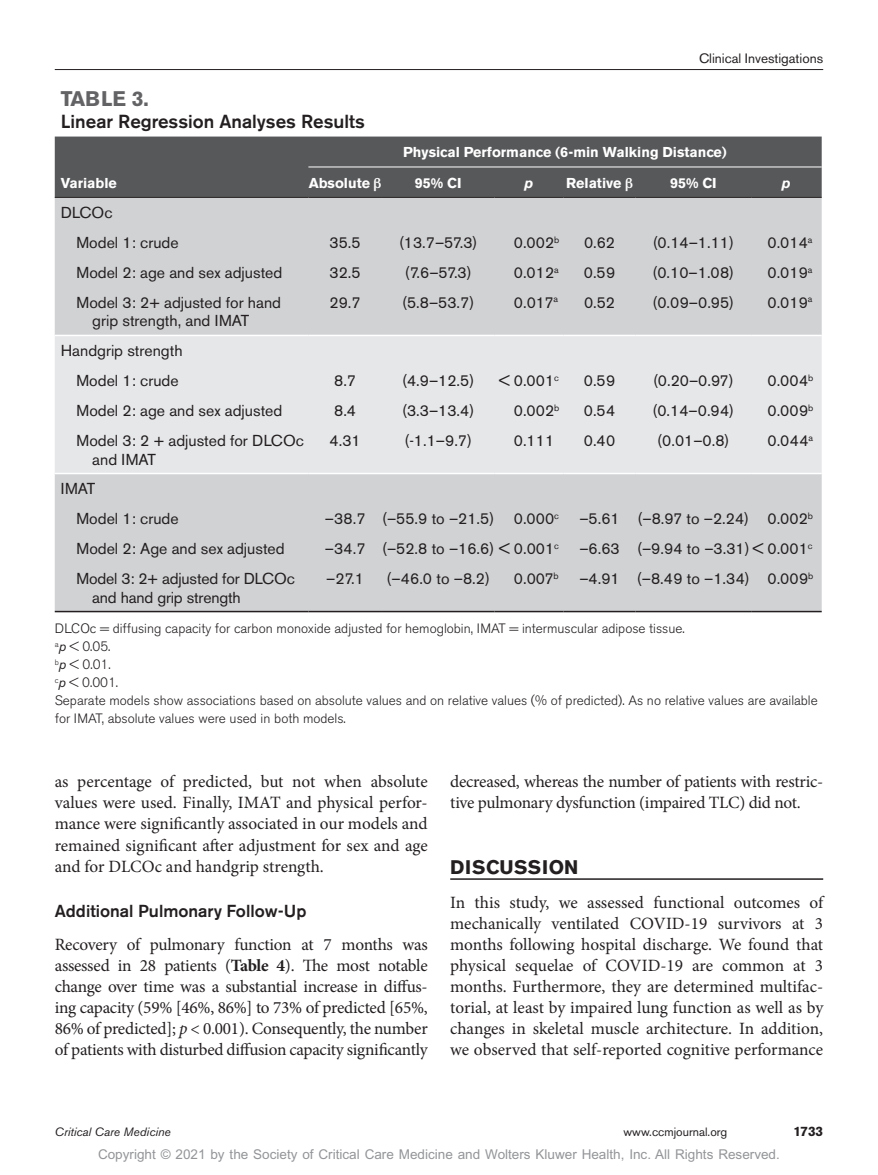
<style>
.page{position:relative;width:878px;height:1175px;background:#fff}
.page>*{position:absolute;margin:0;border:0;box-sizing:border-box;transform-origin:0 0}
.t1{font:700 21px "Akzidenz Grotesk BE";color:#636366}
.t2{font:700 19.5px "Akzidenz Grotesk BE";letter-spacing:.02em;color:#231f20}
.t3{font:500 18.75px "Akzidenz Grotesk BE";color:#231f20}
.t4{font:17.25px/21px "Minion Pro";letter-spacing:-.01em;color:#231f20;text-align:justify}
.t5{font:500 17.25px "Akzidenz Grotesk BE";color:#231f20}
.t6{font:15.75px/29.8px "Akzidenz Grotesk BE";color:#231f20}
.t7{font:700 14.25px "Akzidenz Grotesk BE";color:#fff}
.t8{font:italic 700 14.25px "Akzidenz Grotesk BE";color:#fff}
.t9{font:300 13.5px/18px "Akzidenz Grotesk BE";color:#231f20}
.t10{font:13.5px "Arial MT Std";color:#939598}
.t11{font:13.5px "Akzidenz Grotesk BE";color:#231f20}
.t12{font:700 13.5px "Akzidenz Grotesk BE";color:#231f20}
.t13{font:italic 12px "Akzidenz Grotesk BE";color:#231f20}
.t14{font:12px "Akzidenz Grotesk BE";color:#231f20}
.s1{font-family:"Gandhari Unicode"}
.s2{font-weight:400;font-style:italic}
.s3{font-weight:700}
.s4{font-style:italic}
</style>
<div class="page">
<hr style="left:55px;top:69px;width:768px;height:1px;background:#231f20">
<hr style="left:450px;top:878px;width:373px;height:1px;background:#231f20">
<div style="left:55px;top:136px;width:766px;height:61px;background:#57585a"></div>
<div style="left:55px;top:198px;width:766px;height:413px;background:#d1d2d4"></div>
<div style="left:55px;top:336px;width:766px;height:137px;background:#e6e7e9"></div>
<hr style="left:55px;top:197px;width:253px;height:1px;background:#231f20">
<hr style="left:308px;top:197px;width:74px;height:1px;background:#231f20">
<hr style="left:382px;top:197px;width:112px;height:1px;background:#231f20">
<hr style="left:494px;top:197px;width:69px;height:1px;background:#231f20">
<hr style="left:563px;top:197px;width:72px;height:1px;background:#231f20">
<hr style="left:635px;top:197px;width:116px;height:1px;background:#231f20">
<hr style="left:751px;top:197px;width:70px;height:1px;background:#231f20">
<hr style="left:55px;top:611px;width:253px;height:1px;background:#231f20">
<hr style="left:308px;top:611px;width:74px;height:1px;background:#231f20">
<hr style="left:382px;top:611px;width:112px;height:1px;background:#231f20">
<hr style="left:494px;top:611px;width:69px;height:1px;background:#231f20">
<hr style="left:563px;top:611px;width:72px;height:1px;background:#231f20">
<hr style="left:635px;top:611px;width:116px;height:1px;background:#231f20">
<hr style="left:751px;top:611px;width:70px;height:1px;background:#231f20">
<hr style="left:55px;top:335px;width:253px;height:1px;background:#fff">
<hr style="left:308px;top:335px;width:74px;height:1px;background:#fff">
<hr style="left:382px;top:335px;width:112px;height:1px;background:#fff">
<hr style="left:494px;top:335px;width:69px;height:1px;background:#fff">
<hr style="left:563px;top:335px;width:72px;height:1px;background:#fff">
<hr style="left:635px;top:335px;width:116px;height:1px;background:#fff">
<hr style="left:751px;top:335px;width:70px;height:1px;background:#fff">
<hr style="left:55px;top:473px;width:253px;height:1px;background:#fff">
<hr style="left:308px;top:473px;width:74px;height:1px;background:#fff">
<hr style="left:382px;top:473px;width:112px;height:1px;background:#fff">
<hr style="left:494px;top:473px;width:69px;height:1px;background:#fff">
<hr style="left:563px;top:473px;width:72px;height:1px;background:#fff">
<hr style="left:635px;top:473px;width:116px;height:1px;background:#fff">
<hr style="left:751px;top:473px;width:70px;height:1px;background:#fff">
<hr style="left:308px;top:167px;width:513px;height:1px;background:#fff">
<p class="t1" style="left:61px;top:86px;width:89px">TABLE 3.</p>
<p class="t3" style="left:61px;top:110px;width:305px">Linear Regression Analyses Results</p>
<p class="t11" style="left:699px;top:50px;width:126px">Clinical Investigations</p>
<p class="t7" style="left:403px;top:144px;width:325px">Physical Performance (6-min Walking Distance)</p>
<p class="t7" style="left:61px;top:174px;width:58px">Variable</p>
<p class="t6" style="left:76px;top:198px;width:104px;text-indent:-16px">DLCOc<br>Model 1: crude</p>
<p class="t7" style="left:309px;top:174px;width:74px">Absolute <span class="s1">β</span></p>
<p class="t7" style="left:415px;top:174px;width:48px">95% CI</p>
<p class="t8" style="left:524px;top:174px;width:10px">p</p>
<p class="t7" style="left:566px;top:174px;width:68px">Relative <span class="s1">β</span></p>
<p class="t7" style="left:670px;top:174px;width:48px">95% CI</p>
<p class="t8" style="left:782px;top:174px;width:10px">p</p>
<p class="t6" style="left:329px;top:228px;width:33px">35.5</p>
<p class="t6" style="left:399px;top:228px;width:80px">(13.7–57.3)</p>
<p class="t6" style="left:514px;top:228px;width:47px">0.002<sup>b</sup></p>
<p class="t6" style="left:584px;top:228px;width:33px">0.62</p>
<p class="t6" style="left:652px;top:228px;width:83px">(0.14–1.11)</p>
<p class="t6" style="left:767px;top:228px;width:46px">0.014<sup>a</sup></p>
<p class="t6" style="left:76px;top:257px;width:207px">Model 2: age and sex adjusted</p>
<p class="t6" style="left:329px;top:257px;width:33px">32.5</p>
<p class="t6" style="left:405px;top:257px;width:68px">(7.6–57.3)</p>
<p class="t6" style="left:514px;top:257px;width:46px">0.012<sup>a</sup></p>
<p class="t6" style="left:584px;top:257px;width:33px">0.59</p>
<p class="t6" style="left:652px;top:257px;width:83px">(0.10–1.08)</p>
<p class="t6" style="left:767px;top:257px;width:46px">0.019<sup>a</sup></p>
<p class="t6" style="left:92px;top:293px;width:190px;line-height:18.8px;text-indent:-16px">Model 3: 2+ adjusted for hand grip strength, and IMAT</p>
<p class="t6" style="left:329px;top:287px;width:33px">29.7</p>
<p class="t6" style="left:402px;top:287px;width:74px">(5.8–53.7)</p>
<p class="t6" style="left:514px;top:287px;width:46px">0.017<sup>a</sup></p>
<p class="t6" style="left:584px;top:287px;width:33px">0.52</p>
<p class="t6" style="left:652px;top:287px;width:83px">(0.09–0.95)</p>
<p class="t6" style="left:767px;top:287px;width:46px">0.019<sup>a</sup></p>
<p class="t6" style="left:61px;top:336px;width:123px;text-align:right">Handgrip strength<br>Model 1: crude</p>
<p class="t6" style="left:334px;top:366px;width:23px">8.7</p>
<p class="t6" style="left:402px;top:366px;width:74px">(4.9–12.5)</p>
<p class="t6" style="left:499px;top:366px;width:61px">&lt; 0.001<sup>c</sup></p>
<p class="t6" style="left:584px;top:366px;width:33px">0.59</p>
<p class="t6" style="left:653px;top:366px;width:82px">(0.20–0.97)</p>
<p class="t6" style="left:767px;top:366px;width:47px">0.004<sup>b</sup></p>
<p class="t6" style="left:76px;top:395px;width:207px">Model 2: age and sex adjusted</p>
<p class="t6" style="left:334px;top:395px;width:23px">8.4</p>
<p class="t6" style="left:402px;top:395px;width:74px">(3.3–13.4)</p>
<p class="t6" style="left:514px;top:395px;width:47px">0.002<sup>b</sup></p>
<p class="t6" style="left:584px;top:395px;width:33px">0.54</p>
<p class="t6" style="left:652px;top:395px;width:83px">(0.14–0.94)</p>
<p class="t6" style="left:767px;top:395px;width:47px">0.009<sup>b</sup></p>
<p class="t6" style="left:92px;top:431px;width:213px;line-height:18.8px;text-indent:-16px">Model 3: 2 + adjusted for DLCOc and IMAT</p>
<p class="t6" style="left:329px;top:425px;width:33px">4.31</p>
<p class="t6" style="left:404px;top:425px;width:69px">(-1.1–9.7)</p>
<p class="t6" style="left:514px;top:425px;width:42px">0.111</p>
<p class="t6" style="left:584px;top:425px;width:33px">0.40</p>
<p class="t6" style="left:657px;top:425px;width:74px">(0.01–0.8)</p>
<p class="t6" style="left:767px;top:425px;width:47px">0.044<sup>a</sup></p>
<p class="t6" style="left:76px;top:474px;width:104px;text-indent:-16px">IMAT<br>Model 1: crude</p>
<p class="t6" style="left:325px;top:504px;width:236px">–38.7 (–55.9 to –21.5) 0.000<sup>c</sup></p>
<p class="t6" style="left:579px;top:504px;width:235px">–5.61 (–8.97 to –2.24) 0.002<sup>b</sup></p>
<p class="t6" style="left:76px;top:533px;width:210px">Model 2: Age and sex adjusted</p>
<p class="t6" style="left:325px;top:533px;width:236px">–34.7 (–52.8 to –16.6) &lt; 0.001<sup>c</sup></p>
<p class="t6" style="left:579px;top:533px;width:235px">–6.63 (–9.94 to –3.31) &lt; 0.001<sup>c</sup></p>
<p class="t6" style="left:92px;top:569px;width:204px;line-height:18.8px;text-indent:-16px">Model 3: 2+ adjusted for DLCOc and hand grip strength</p>
<p class="t6" style="left:326px;top:563px;width:39px">–27.1</p>
<p class="t6" style="left:386px;top:563px;width:105px">(–46.0 to –8.2)</p>
<p class="t6" style="left:514px;top:563px;width:46px">0.007<sup>b</sup></p>
<p class="t6" style="left:579px;top:563px;width:235px">–4.91 (–8.49 to –1.34) 0.009<sup>b</sup></p>
<p class="t9" style="left:55px;top:620px;width:764px">DLCOc = diffusing capacity for carbon monoxide adjusted for hemoglobin, IMAT = intermuscular adipose tissue.<br><sup>a</sup><span class="s2">p</span> &lt; 0.05.<br><sup>b</sup><span class="s2">p</span> &lt; 0.01.<br><sup>c</sup><span class="s2">p</span> &lt; 0.001.<br>Separate models show associations based on absolute values and on relative values (% of predicted). As no relative values are available for IMAT, absolute values were used in both models.</p>
<p class="t4" style="left:55px;top:770px;width:374px">as percentage of predicted, but not when absolute values were used. Finally, IMAT and physical perfor&shy;mance were significantly associated in our models and remained significant after adjustment for sex and age and for DLCOc and handgrip strength.</p>
<p class="t5" style="left:55px;top:900px;width:253px">Additional Pulmonary Follow-Up</p>
<p class="t4" style="left:55px;top:934px;width:374px">Recovery of pulmonary function at 7 months was assessed in 28 patients (<span class="s3">Table 4</span>). The most notable change over time was a substantial increase in diffus&shy;ing capacity (59% [46%, 86%] to 73% of predicted [65%, 86% of predicted]; <span class="s4">p</span> &lt; 0.001). Consequently, the number of patients with disturbed diffusion capacity significantly</p>
<p class="t4" style="left:450px;top:771px;width:374px">decreased, whereas the number of patients with restric&shy;tive pulmonary dysfunction (impaired TLC) did not.</p>
<p class="t2" style="left:450px;top:855px;width:130px">DISCUSSION</p>
<p class="t4" style="left:450px;top:892px;width:374px">In this study, we assessed functional outcomes of mechanically ventilated COVID-19 survivors at 3 months following hospital discharge. We found that physical sequelae of COVID-19 are common at 3 months. Furthermore, they are determined multifac&shy;torial, at least by impaired lung function as well as by changes in skeletal muscle architecture. In addition, we observed that self-reported cognitive performance</p>
<p class="t13" style="left:55px;top:1125px;width:118px">Critical Care Medicine</p>
<p class="t14" style="left:623px;top:1125px;width:105px">www.ccmjournal.org</p>
<p class="t12" style="left:793px;top:1123px;width:31px">1733</p>
<p class="t10" style="left:98px;top:1146px;width:683px">Copyright © 2021 by the Society of Critical Care Medicine and Wolters Kluwer Health, Inc. All Rights Reserved.</p>
</div>
